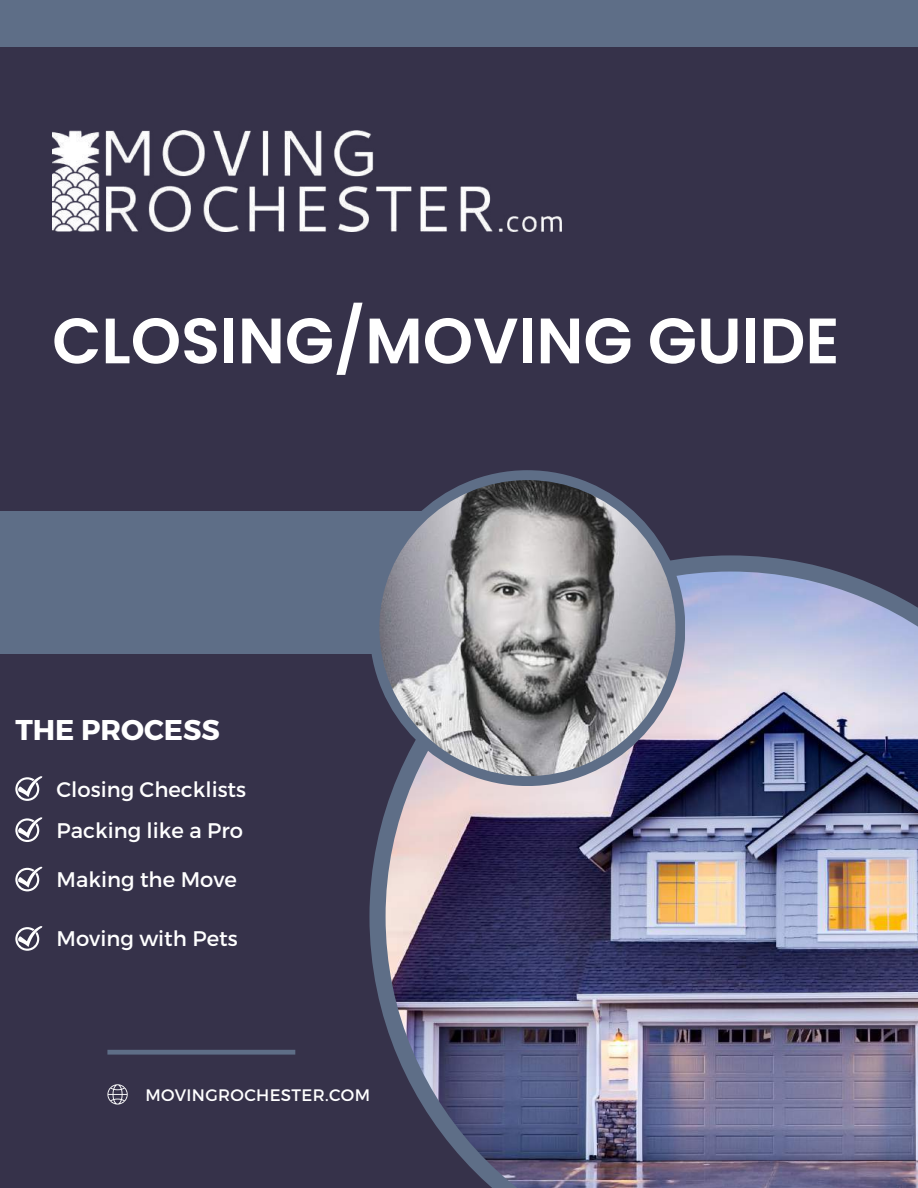
<style>
.page{position:relative;width:918px;height:1188px;background:#36324a}
.page>*{position:absolute;margin:0;border:0;box-sizing:border-box;transform-origin:0 0}
.t1{font:600 64.05px "Poppins";color:#fff}
.t2{font:700 28.5px "Montserrat";color:#fff}
.t3{font:21.15px/41.1px "Montserrat";color:#fff}
.t4{font:16.65px "Montserrat";letter-spacing:.02em;color:#fff}
</style>
<div class="page">
<div style="left:0;top:511px;width:520px;height:143px;background:#5e6e87"></div>
<div style="left:0;top:0;width:918px;height:46px;background:#5e6e87"></div>
<svg style="left:369px;top:555px;width:469px;height:469px;fill:#5e6e87"></svg>
<img style="left:386px;top:572px;width:532px;height:616px">
<div style="left:369px;top:470px;width:316px;height:316px;background:#5e6e87;border-radius:50%"></div>
<img style="left:379px;top:480px;width:296px;height:296px;border-radius:50%">
<svg style="left:15px;top:776px;width:27px;height:25px"></svg>
<svg style="left:15px;top:817px;width:27px;height:25px"></svg>
<svg style="left:15px;top:867px;width:27px;height:24px"></svg>
<svg style="left:15px;top:926px;width:27px;height:25px"></svg>
<svg style="left:107px;top:1084px;width:21px;height:21px"></svg>
<div style="left:107px;top:1050px;width:188px;height:5px;background:#5e6e87"></div>
<img style="left:52px;top:131px;width:510px;height:101px">
<h1 class="t1" style="left:52px;top:296px;width:789px">CLOSING/MOVING GUIDE</h1>
<h2 class="t2" style="left:15px;top:712px;width:206px">THE PROCESS</h2>
<p class="t3" style="left:57px;top:768px;width:191px">Closing Checklists<br>Packing like a Pro</p>
<p class="t3" style="left:57px;top:858px;width:182px">Making the Move</p>
<p class="t3" style="left:57px;top:917px;width:183px">Moving with Pets</p>
<p class="t4" style="left:145px;top:1084px;width:226px">MOVINGROCHESTER.COM</p>
</div>
